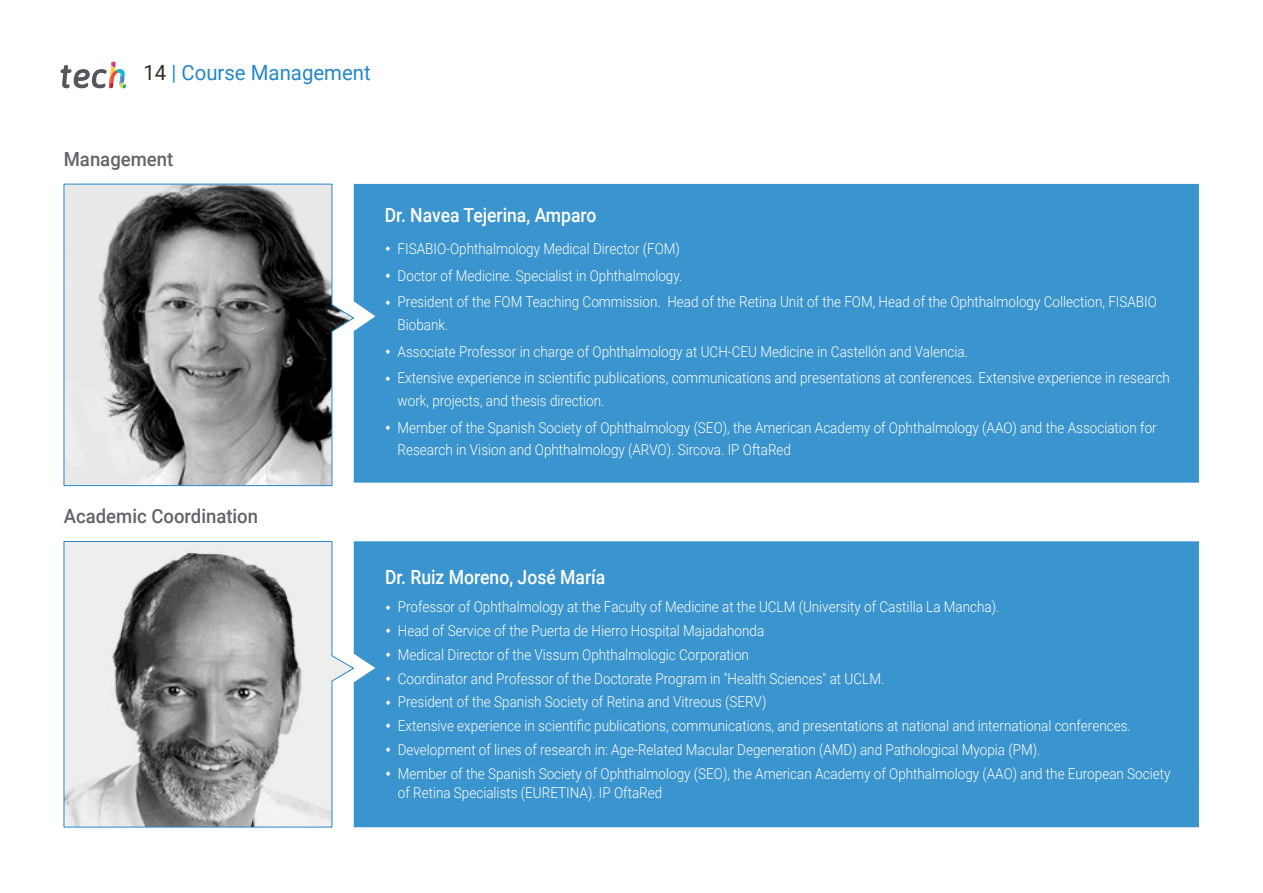
<style>
.page{position:relative;width:1263px;height:893px;background:#fff}
.page>*{position:absolute;margin:0;border:0;box-sizing:border-box;transform-origin:0 0}
.t1{font:21px "Roboto";color:#2488c9}
.t2{font:500 19.5px "Roboto";color:#fff;scale:.9 1}
.t3{font:500 19.5px "Roboto";color:#61646a;scale:.95 1}
.t4{font:300 15px/23.7px "Roboto";color:#fff;scale:.9 1}
.s1{color:#312e20}
</style>
<div class="page">
<svg style="left:61px;top:62px;width:65px;height:27px"></svg>
<div style="left:354px;top:184px;width:845px;height:299px;background:#3a94ce"></div>
<div style="left:354px;top:541px;width:845px;height:286px;background:#3a94ce"></div>
<svg style="left:64px;top:541px;width:290px;height:286px;background:#b2b4b5"></svg>
<svg style="left:64px;top:184px;width:290px;height:302px;background:#909191"></svg>
<svg style="left:386px;top:246px;width:4px;height:5px"></svg>
<svg style="left:386px;top:273px;width:4px;height:5px"></svg>
<svg style="left:386px;top:300px;width:4px;height:5px"></svg>
<svg style="left:386px;top:349px;width:4px;height:5px"></svg>
<svg style="left:386px;top:376px;width:4px;height:5px"></svg>
<svg style="left:386px;top:425px;width:4px;height:5px"></svg>
<svg style="left:386px;top:605px;width:4px;height:5px"></svg>
<svg style="left:386px;top:628px;width:4px;height:5px"></svg>
<svg style="left:386px;top:652px;width:4px;height:5px"></svg>
<svg style="left:386px;top:676px;width:4px;height:5px"></svg>
<svg style="left:386px;top:700px;width:4px;height:5px"></svg>
<svg style="left:386px;top:723px;width:4px;height:5px"></svg>
<svg style="left:386px;top:747px;width:4px;height:5px"></svg>
<svg style="left:386px;top:771px;width:4px;height:5px"></svg>
<h1 class="t1" style="left:144px;top:57px;width:229px"><span class="s1">14</span> | Course Management</h1>
<h2 class="t3" style="left:64px;top:145px;width:117px">Management</h2>
<h2 class="t3" style="left:64px;top:502px;width:206px">Academic Coordination</h2>
<h2 class="t2" style="left:385px;top:201px;width:237px">Dr. Navea Tejerina, Amparo</h2>
<p class="t4" style="left:398px;top:235px;width:845px;line-height:26.7px">FISABIO-Ophthalmology Medical Director (FOM)<br>Doctor of Medicine. Specialist in Ophthalmology.<br>President of the FOM Teaching Commission. Head of the Retina Unit of the FOM, Head of the Ophthalmology Collection, FISABIO</p>
<p class="t4" style="left:398px;top:311px;width:860px;line-height:26.7px">Biobank.<br>Associate Professor in charge of Ophthalmology at UCH-CEU Medicine in Castellón and Valencia.<br>Extensive experience in scientific publications, communications and presentations at conferences. Extensive experience in research</p>
<p class="t4" style="left:398px;top:387px;width:845px;line-height:26.7px">work, projects, and thesis direction.<br>Member of the Spanish Society of Ophthalmology (SEO), the American Academy of Ophthalmology (AAO) and the Association for</p>
<p class="t4" style="left:398px;top:437px;width:439px">Research in Vision and Ophthalmology (ARVO). Sircova. IP OftaRed</p>
<h2 class="t2" style="left:385px;top:563px;width:246px">Dr. Ruiz Moreno, José María</h2>
<p class="t4" style="left:398px;top:595px;width:860px">Professor of Ophthalmology at the Faculty of Medicine at the UCLM (University of Castilla La Mancha).<br>Head of Service of the Puerta de Hierro Hospital Majadahonda<br>Medical Director of the Vissum Ophthalmologic Corporation<br>Coordinator and Professor of the Doctorate Program in "Health Sciences" at UCLM.<br>President of the Spanish Society of Retina and Vitreous (SERV)<br>Extensive experience in scientific publications, communications, and presentations at national and international conferences.<br>Development of lines of research in: Age-Related Macular Degeneration (AMD) and Pathological Myopia (PM).<br>Member of the Spanish Society of Ophthalmology (SEO), the American Academy of Ophthalmology (AAO) and the European Society</p>
<p class="t4" style="left:398px;top:780px;width:295px">of Retina Specialists (EURETINA). IP OftaRed</p>
</div>
